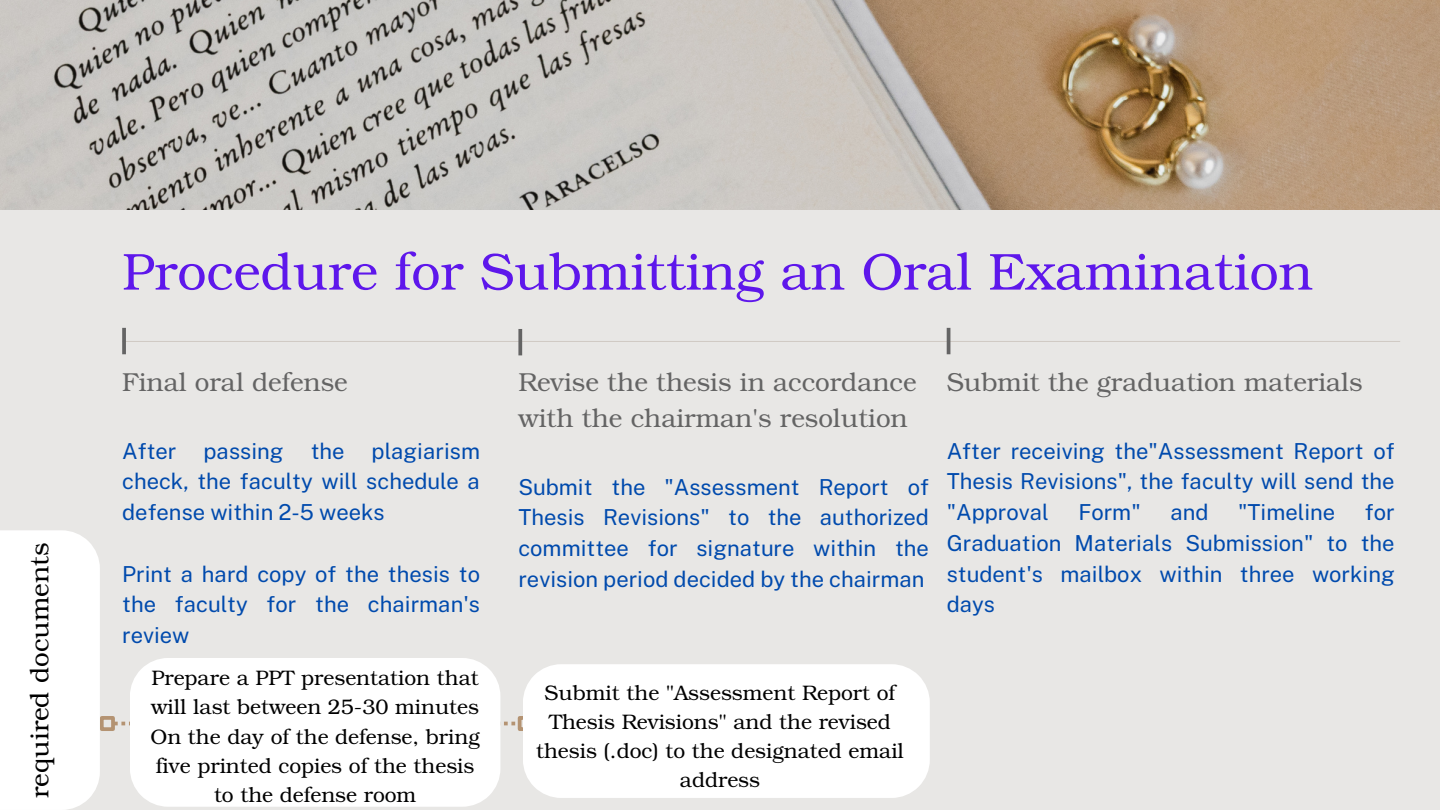
<style>
.page{position:relative;width:1440px;height:810px;background:#e8e7e5}
.page>*{position:absolute;margin:0;border:0;box-sizing:border-box;transform-origin:0 0}
.t1{font:52px "Te X Gyre Bonum";color:#5e17eb}
.t2{font:26px/36px "Te X Gyre Bonum";color:#646464}
.t3{font:26px "Te X Gyre Bonum";color:#000}
.t4{font:22px/30.8px "Public Sans";color:#004aad;text-align:justify}
.t5{font:21px/29.2px "Te X Gyre Bonum";color:#000;text-align:center}
</style>
<div class="page">
<hr style="left:122px;top:341px;width:1278px;height:1px;background:#cfc9c3">
<svg style="left:122px;top:328px;width:4px;height:26px"></svg>
<svg style="left:518px;top:329px;width:4px;height:26px"></svg>
<hr style="left:947px;top:328px;width:3px;height:26px;background:#646464">
<svg style="left:115px;top:722px;width:400px;height:3px"></svg>
<div style="left:100px;top:716px;width:15px;height:15px;border:4px solid #b49372"></div>
<div style="left:518px;top:716px;width:15px;height:15px;border:4px solid #b49372"></div>
<div style="left:130px;top:658px;width:370px;height:149px;background:#fff"></div>
<div style="left:523px;top:664px;width:407px;height:134px;background:#fff"></div>
<img style="left:0;top:0;width:1440px;height:209px">
<div style="left:0;top:530px;width:100px;height:280px;background:#fff"></div>
<p class="t3" style="left:21px;top:798px;width:257px;rotate:-90deg">required documents</p>
<p class="t1" style="left:122px;top:234px;width:1192px">Procedure for Submitting an Oral Examination</p>
<p class="t2" style="left:122px;top:363px;width:227px">Final oral defense</p>
<p class="t4" style="left:122px;top:435px;width:359px">After passing the plagiarism check, the faculty will schedule a defense within 2-5 weeks</p>
<p class="t4" style="left:122px;top:558px;width:359px">Print a hard copy of the thesis to the faculty for the chairman's review</p>
<p class="t5" style="left:151px;top:662px;width:329px;text-align:left">Prepare a PPT presentation that will last between 25-30 minutes</p>
<p class="t5" style="left:151px;top:721px;width:331px">On the day of the defense, bring five printed copies of the thesis to the defense room</p>
<p class="t2" style="left:518px;top:363px;width:400px">Revise the thesis in accordance with the chairman's resolution</p>
<p class="t4" style="left:518px;top:471px;width:412px">Submit the "Assessment Report of Thesis Revisions" to the authorized committee for signature within the revision period decided by the chairman</p>
<p class="t2" style="left:947px;top:363px;width:417px">Submit the graduation materials</p>
<p class="t4" style="left:947px;top:435px;width:449px">After receiving the"Assessment Report of Thesis Revisions", the faculty will send the "Approval</p>
<p class="t4" style="left:1078px;top:497px;width:64px">Form"</p>
<p class="t4" style="left:1170px;top:497px;width:40px">and</p>
<p class="t4" style="left:1238px;top:497px;width:98px">"Timeline</p>
<p class="t4" style="left:947px;top:497px;width:449px;text-indent:418px">for Graduation Materials Submission" to the student's mailbox within three working days</p>
<p class="t5" style="left:536px;top:677px;width:369px">Submit the "Assessment Report of<br>Thesis Revisions" and the revised thesis (.doc) to the designated email address</p>
</div>
